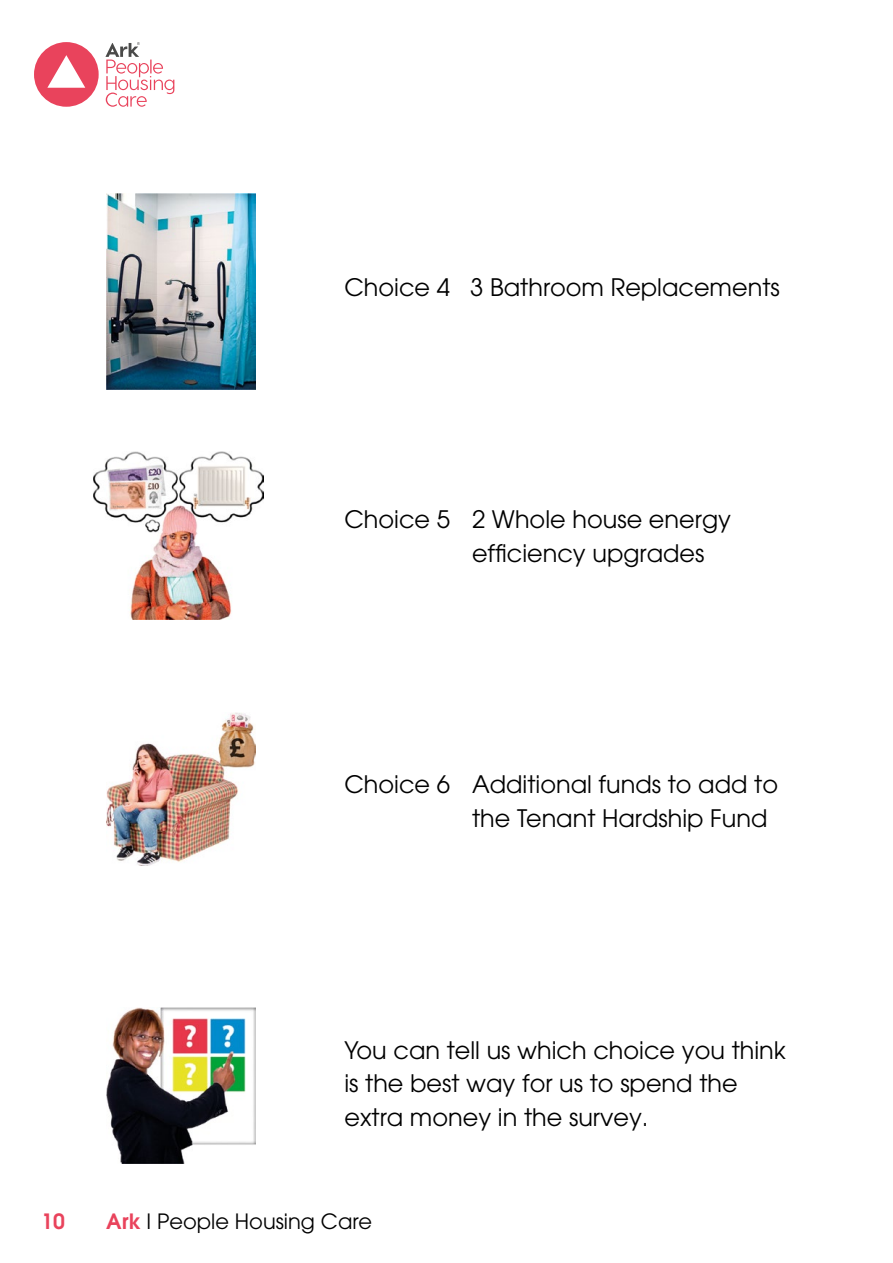
<style>
.page{position:relative;width:893px;height:1263px;background:#fff}
.page>*{position:absolute;margin:0;border:0;box-sizing:border-box;transform-origin:0 0}
.t1{font:24px/33.6px "Avant Garde LT";color:#000}
.t2{font:21px "Avant Garde LT";color:#000}
.t3{font:600 21px "Avant Garde LT";color:#e9435c}
.s1{font-weight:600;color:#e9435c}
</style>
<div class="page">
<svg style="left:105px;top:42px;width:69px;height:65px"></svg>
<svg style="left:34px;top:42px;width:65px;height:65px"></svg>
<img style="left:106px;top:194px;width:149px;height:195px">
<img style="left:94px;top:452px;width:170px;height:167px">
<img style="left:106px;top:713px;width:149px;height:152px">
<img style="left:106px;top:1007px;width:149px;height:156px">
<p class="t1" style="left:344px;top:271px;width:437px">Choice 4 3 Bathroom Replacements</p>
<p class="t1" style="left:472px;top:502px;width:261px;text-indent:-128px">Choice 5 2 Whole house energy efficiency upgrades</p>
<p class="t1" style="left:472px;top:768px;width:308px;text-indent:-128px">Choice 6 Additional funds to add to the Tenant Hardship Fund</p>
<p class="t1" style="left:344px;top:1033px;width:443px">You can tell us which choice you think is the best way for us to spend the extra money in the survey.</p>
<p class="t3" style="left:41px;top:1207px;width:25px">10</p>
<p class="t2" style="left:106px;top:1209px;width:267px"><span class="s1">Ark</span> I People Housing Care</p>
</div>
